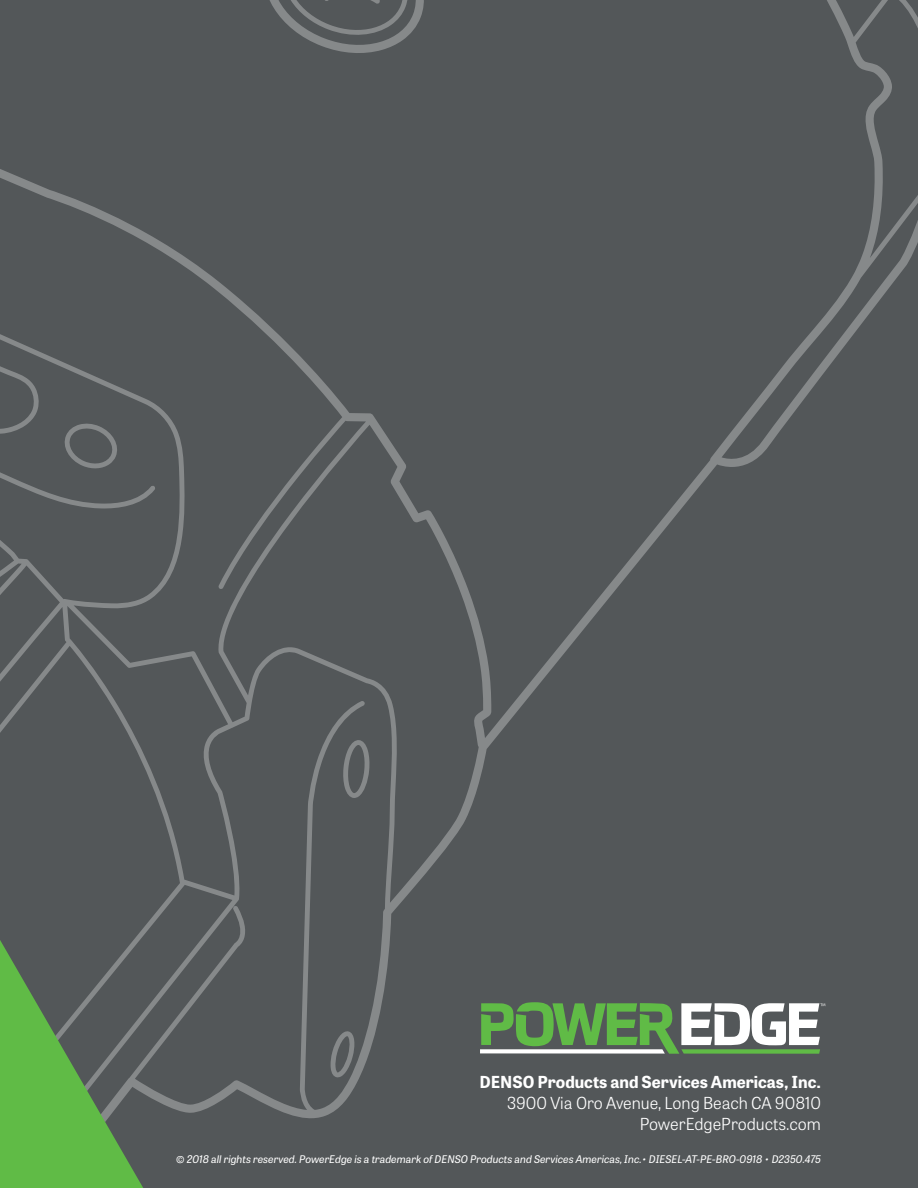
<style>
.page{position:relative;width:918px;height:1188px;background:#535759}
.page>*{position:absolute;margin:0;border:0;box-sizing:border-box;transform-origin:0 0}
.t1{font:300 16.5px/21px "Tablet Gothic";color:#fff;text-align:right}
.t2{font:700 16.5px "Tablet Gothic";color:#fff}
.t3{font:italic 10.5px "Tablet Gothic";color:#fff}
</style>
<div class="page">
<svg style="left:255px;top:0;width:178px;height:55px"></svg>
<svg style="left:480px;top:1002px;width:345px;height:52px"></svg>
<svg style="left:0;top:940px;width:143px;height:248px"></svg>
<h1 class="t2" style="left:479px;top:1070px;width:343px">DENSO Products and Services Americas, Inc.</h1>
<h1 class="t1" style="left:507px;top:1092px;width:315px">3900 Via Oro Avenue, Long Beach CA 90810<br>PowerEdgeProducts.com</h1>
<p class="t3" style="left:176px;top:1152px;width:646px">© 2018 all rights reserved. PowerEdge is a trademark of DENSO Products and Services Americas, Inc.• DIESEL-AT-PE-BRO-0918 • D2350.475</p>
</div>
